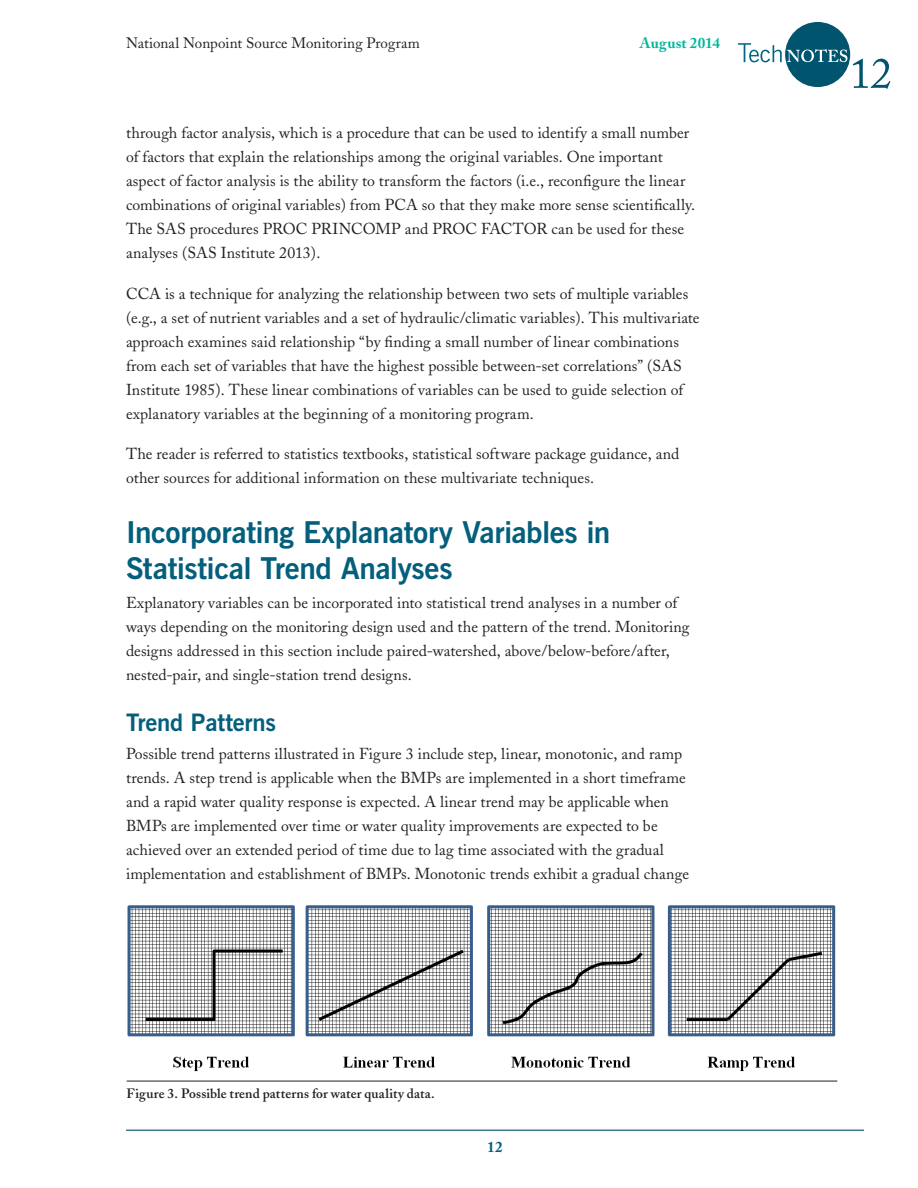
<style>
.page{position:relative;width:918px;height:1188px;background:#fff}
.page>*{position:absolute;margin:0;border:0;box-sizing:border-box;transform-origin:0 0}
.t1{font:700 30px/36px "News Gothic BT";letter-spacing:-.01em;color:#045f7c}
.t2{font:700 24px "News Gothic BT";letter-spacing:-.01em;color:#045f7c}
.t3{font:15.75px/24px "Adobe Caslon";letter-spacing:.005em;color:#231f20}
.t4{font:15px "Adobe Caslon";color:#231f20}
.t5{font:700 15px "Adobe Caslon";letter-spacing:.01em;color:#03b89d}
.t6{font:700 15px "Adobe Caslon";color:#045f7c}
.t7{font:600 13.5px "Adobe Caslon";letter-spacing:.01em;color:#231f20}
</style>
<div class="page">
<hr style="left:126px;top:1130px;width:738px;height:1px;background:#417c8b">
<hr style="left:127px;top:1081px;width:710px;height:1px;background:#231f20">
<img style="left:127px;top:905px;width:709px;height:167px">
<svg style="left:853px;top:59px;width:37px;height:30px"></svg>
<div style="left:785px;top:22px;width:65px;height:65px;background:#01546e;border-radius:50%"></div>
<svg style="left:738px;top:43px;width:109px;height:19px"></svg>
<p class="t4" style="left:126px;top:34px;width:295px">National Nonpoint Source Monitoring Program</p>
<p class="t5" style="left:640px;top:33px;width:82px">August 2014</p>
<p class="t3" style="left:126px;top:121px;width:571px">through factor analysis, which is a procedure that can be used to identify a small number of factors that explain the relationships among the original variables. One important aspect of factor analysis is the ability to transform the factors (i.e., reconfigure the linear combinations of original variables) from PCA so that they make more sense scientifically.<br>The SAS procedures PROC PRINCOMP and PROC FACTOR can be used for these analyses (SAS Institute 2013).</p>
<p class="t3" style="left:126px;top:282px;width:575px">CCA is a technique for analyzing the relationship between two sets of multiple variables (e.g., a set of nutrient variables and a set of hydraulic/climatic variables). This multivariate approach examines said relationship “by finding a small number of linear combinations from each set of variables that have the highest possible between-set correlations” (SAS Institute 1985). These linear combinations of variables can be used to guide selection of explanatory variables at the beginning of a monitoring program.</p>
<p class="t3" style="left:126px;top:442px;width:555px">The reader is referred to statistics textbooks, statistical software package guidance, and other sources for additional information on these multivariate techniques.</p>
<h1 class="t1" style="left:126px;top:514px;width:486px">Incorporating Explanatory Variables in<br>Statistical Trend Analyses</h1>
<p class="t3" style="left:126px;top:591px;width:565px">Explanatory variables can be incorporated into statistical trend analyses in a number of ways depending on the monitoring design used and the pattern of the trend. Monitoring designs addressed in this section include paired-watershed, above/below-before/after, nested-pair, and single-station trend designs.</p>
<h2 class="t2" style="left:126px;top:708px;width:151px">Trend Patterns</h2>
<p class="t3" style="left:126px;top:742px;width:565px">Possible trend patterns illustrated in Figure 3 include step, linear, monotonic, and ramp trends. A step trend is applicable when the BMPs are implemented in a short timeframe and a rapid water quality response is expected. A linear trend may be applicable when BMPs are implemented over time or water quality improvements are expected to be achieved over an extended period of time due to lag time associated with the gradual implementation and establishment of BMPs. Monotonic trends exhibit a gradual change</p>
<p class="t7" style="left:127px;top:1085px;width:310px">Figure 3. Possible trend patterns for water quality data.</p>
<p class="t6" style="left:487px;top:1138px;width:17px">12</p>
</div>
